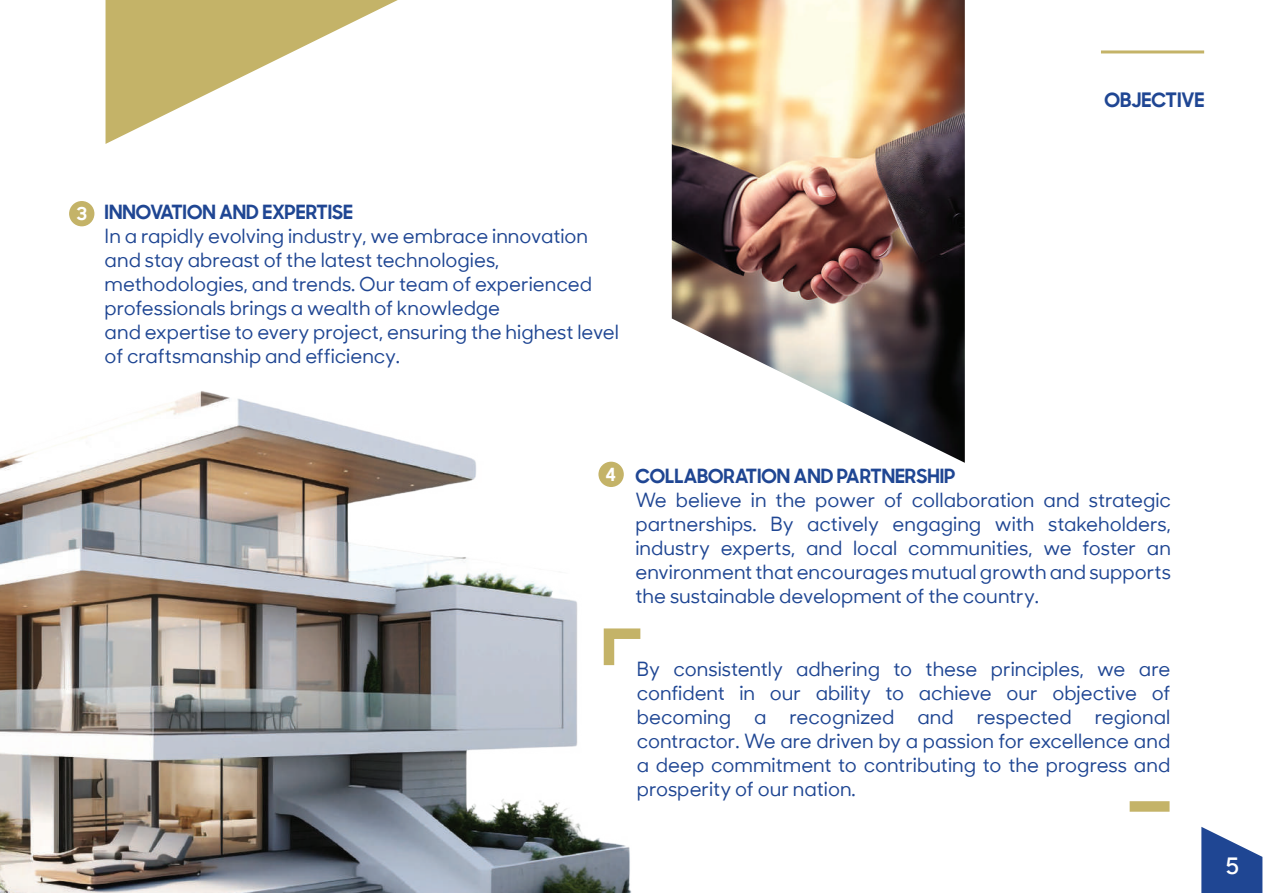
<style>
.page{position:relative;width:1263px;height:893px;background:#fff}
.page>*{position:absolute;margin:0;border:0;box-sizing:border-box;transform-origin:0 0}
.t1{font:600 22.5px "Sharp Sans Disp No 1";color:#fff}
.t2{font:700 19.8px "Sharp Sans Disp No 1";color:#1f4693}
.t3{font:500 19.5px/24px "Sharp Sans Disp No 1";color:#1f4693;text-align:justify}
.t4{font:700 19.5px "Sharp Sans Disp No 1";color:#1f4693}
.t5{font:700 18px "Sharp Sans Disp No 1";color:#fff}
</style>
<div class="page">
<hr style="left:1101px;top:50px;width:103px;height:3px;background:#c4b368">
<svg style="left:631px;top:628px;width:10px;height:11px"></svg>
<div style="left:1130px;top:801px;width:39px;height:11px;background:#c4b368"></div>
<svg style="left:1201px;top:827px;width:61px;height:66px"></svg>
<div style="left:69px;top:201px;width:25px;height:25px;background:#c4b368;border-radius:50%"></div>
<img style="left:672px;top:0;width:293px;height:463px">
<svg style="left:106px;top:0;width:292px;height:144px"></svg>
<img style="left:0;top:391px;width:631px;height:502px">
<p class="t5" style="left:76px;top:198px;width:12px">3</p>
<p class="t4" style="left:105px;top:196px;width:250px">INNOVATION AND EXPERTISE</p>
<p class="t3" style="left:105px;top:223px;width:516px;text-align:left">In a rapidly evolving industry, we embrace innovation and stay abreast of the latest technologies, methodologies, and trends. Our team of experienced professionals brings a wealth of knowledge<br>and expertise to every project, ensuring the highest level of craftsmanship and efficiency.</p>
<p class="t2" style="left:1104px;top:84px;width:102px">OBJECTIVE</p>
<p class="t5" style="left:605px;top:459px;width:12px">4</p>
<p class="t4" style="left:635px;top:459px;width:321px">COLLABORATION AND PARTNERSHIP</p>
<p class="t3" style="left:635px;top:487px;width:537px">We believe in the power of collaboration and strategic partnerships. By actively engaging with stakeholders, industry experts, and local communities, we foster an environment that encourages mutual growth and supports the sustainable development of the country.</p>
<p class="t3" style="left:637px;top:656px;width:535px">By consistently adhering to these principles, we are confident in our ability to achieve our objective of becoming a recognized and respected regional contractor. We are driven by a passion for excellence and a deep commitment to contributing to the progress and prosperity of our nation.</p>
<p class="t1" style="left:1226px;top:849px;width:15px">5</p>
</div>
